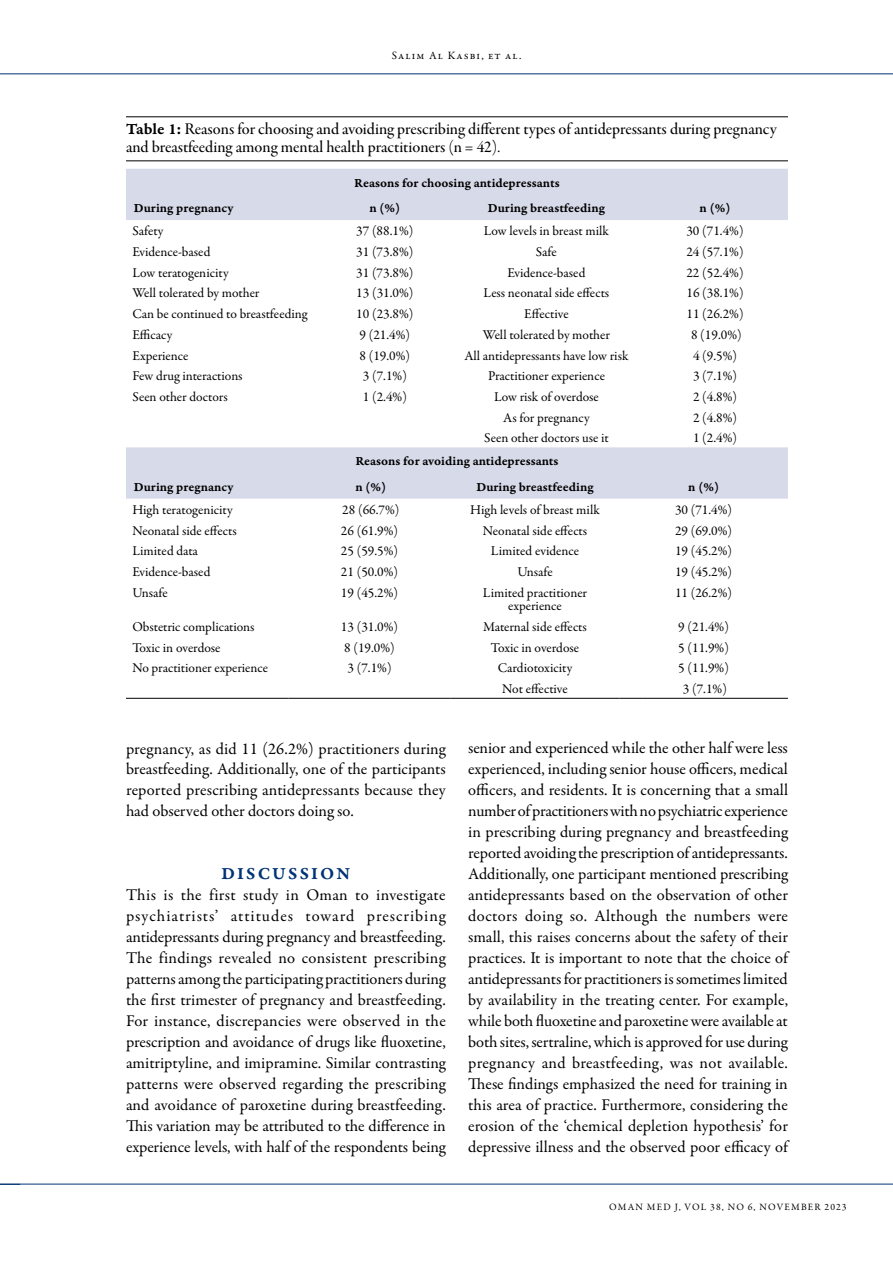
<style>
.page{position:relative;width:893px;height:1263px;background:#fff}
.page>*{position:absolute;margin:0;border:0;box-sizing:border-box;transform-origin:0 0}
.t1{font:18px "Garamond Premr Pro Smbd Capt";letter-spacing:.115em;color:#003375}
.t2{font:16.5px/21px "Garamond Premr Pro";letter-spacing:.005em;color:#000}
.t3{font:16.5px/18.5px "Garamond Premr Pro Med Subh";color:#000}
.t4{font:13.5px/13.5px "Garamond Premr Pro";color:#000;text-align:center}
.t5{font:13.2px "Garamond Premr Pro Smbd Capt";color:#000}
.t6{font:11.25px "Garamond Premr Pro";letter-spacing:.1em;color:#000}
.t7{font:9.75px "Garamond Premr Pro";letter-spacing:.1em;color:#000}
.s1{font-family:"Garamond Premr Pro Smbd Capt"}
</style>
<div class="page">
<hr style="left:0;top:1184px;width:893px;height:1px;background:#003375">
<hr style="left:0;top:74px;width:893px;height:1px;background:#003375">
<hr style="left:126px;top:117px;width:662px;height:1px;background:#000">
<hr style="left:126px;top:161px;width:662px;height:1px;background:#000">
<svg style="left:126px;top:169px;width:662px;height:330px"></svg>
<hr style="left:126px;top:698px;width:162px;height:1px;background:#000">
<hr style="left:288px;top:698px;width:31px;height:1px;background:#000">
<hr style="left:319px;top:698px;width:132px;height:1px;background:#000">
<hr style="left:451px;top:698px;width:168px;height:1px;background:#000">
<svg style="left:619px;top:698px;width:23px;height:1px"></svg>
<hr style="left:642px;top:698px;width:146px;height:1px;background:#000">
<p class="t6" style="left:392px;top:49px;width:131px">Salim Al Kasbi, et al.</p>
<p class="t3" style="left:126px;top:120px;width:652px"><span class="s1">Table 1:</span> Reasons for choosing and avoiding prescribing different types of antidepressants during pregnancy and breastfeeding among mental health practitioners (n = 42).</p>
<p class="t5" style="left:354px;top:175px;width:207px">Reasons for choosing antidepressants</p>
<p class="t5" style="left:134px;top:200px;width:101px">During pregnancy</p>
<p class="t5" style="left:369px;top:200px;width:32px">n (%)</p>
<p class="t5" style="left:488px;top:200px;width:119px">During breastfeeding</p>
<p class="t5" style="left:700px;top:200px;width:32px">n (%)</p>
<p class="t4" style="left:132px;top:225px;width:33px">Safety</p>
<p class="t4" style="left:356px;top:225px;width:59px">37 (88.1%)</p>
<p class="t4" style="left:484px;top:225px;width:127px">Low levels in breast milk</p>
<p class="t4" style="left:686px;top:225px;width:59px">30 (71.4%)</p>
<p class="t4" style="left:132px;top:245px;width:80px">Evidence-based</p>
<p class="t4" style="left:356px;top:245px;width:59px">31 (73.8%)</p>
<p class="t4" style="left:536px;top:245px;width:22px">Safe</p>
<p class="t4" style="left:686px;top:245px;width:59px">24 (57.1%)</p>
<p class="t4" style="left:132px;top:266px;width:98px">Low teratogenicity</p>
<p class="t4" style="left:356px;top:266px;width:59px">31 (73.8%)</p>
<p class="t4" style="left:507px;top:266px;width:80px">Evidence-based</p>
<p class="t4" style="left:686px;top:266px;width:59px">22 (52.4%)</p>
<p class="t4" style="left:132px;top:287px;width:128px">Well tolerated by mother</p>
<p class="t4" style="left:356px;top:287px;width:59px">13 (31.0%)</p>
<p class="t4" style="left:484px;top:287px;width:127px">Less neonatal side effects</p>
<p class="t4" style="left:686px;top:287px;width:59px">16 (38.1%)</p>
<p class="t4" style="left:132px;top:307px;width:177px">Can be continued to breastfeeding</p>
<p class="t4" style="left:356px;top:307px;width:59px">10 (23.8%)</p>
<p class="t4" style="left:524px;top:307px;width:46px">Effective</p>
<p class="t4" style="left:686px;top:307px;width:59px">11 (26.2%)</p>
<p class="t4" style="left:132px;top:328px;width:41px">Efficacy</p>
<p class="t4" style="left:360px;top:328px;width:52px">9 (21.4%)</p>
<p class="t4" style="left:483px;top:328px;width:128px">Well tolerated by mother</p>
<p class="t4" style="left:691px;top:328px;width:52px">8 (19.0%)</p>
<p class="t4" style="left:132px;top:349px;width:57px">Experience</p>
<p class="t4" style="left:360px;top:349px;width:52px">8 (19.0%)</p>
<p class="t4" style="left:464px;top:349px;width:165px">All antidepressants have low risk</p>
<p class="t4" style="left:693px;top:349px;width:46px">4 (9.5%)</p>
<p class="t4" style="left:132px;top:369px;width:112px">Few drug interactions</p>
<p class="t4" style="left:363px;top:369px;width:46px">3 (7.1%)</p>
<p class="t4" style="left:488px;top:369px;width:118px">Practitioner experience</p>
<p class="t4" style="left:693px;top:369px;width:46px">3 (7.1%)</p>
<p class="t4" style="left:132px;top:390px;width:97px">Seen other doctors</p>
<p class="t4" style="left:363px;top:390px;width:46px">1 (2.4%)</p>
<p class="t4" style="left:494px;top:390px;width:106px">Low risk of overdose</p>
<p class="t4" style="left:693px;top:390px;width:46px">2 (4.8%)</p>
<p class="t4" style="left:503px;top:411px;width:88px">As for pregnancy</p>
<p class="t4" style="left:693px;top:411px;width:46px">2 (4.8%)</p>
<p class="t4" style="left:484px;top:431px;width:126px">Seen other doctors use it</p>
<p class="t4" style="left:693px;top:431px;width:46px">1 (2.4%)</p>
<p class="t5" style="left:355px;top:453px;width:205px">Reasons for avoiding antidepressants</p>
<p class="t5" style="left:134px;top:479px;width:101px">During pregnancy</p>
<p class="t5" style="left:356px;top:479px;width:32px">n (%)</p>
<p class="t5" style="left:476px;top:479px;width:119px">During breastfeeding</p>
<p class="t5" style="left:688px;top:479px;width:32px">n (%)</p>
<p class="t4" style="left:132px;top:503px;width:102px">High teratogenicity</p>
<p class="t4" style="left:342px;top:503px;width:59px">28 (66.7%)</p>
<p class="t4" style="left:470px;top:503px;width:131px">High levels of breast milk</p>
<p class="t4" style="left:675px;top:503px;width:59px">30 (71.4%)</p>
<p class="t4" style="left:132px;top:524px;width:106px">Neonatal side effects</p>
<p class="t4" style="left:341px;top:524px;width:59px">26 (61.9%)</p>
<p class="t4" style="left:483px;top:524px;width:106px">Neonatal side effects</p>
<p class="t4" style="left:675px;top:524px;width:59px">29 (69.0%)</p>
<p class="t4" style="left:132px;top:545px;width:67px">Limited data</p>
<p class="t4" style="left:341px;top:545px;width:59px">25 (59.5%)</p>
<p class="t4" style="left:491px;top:545px;width:90px">Limited evidence</p>
<p class="t4" style="left:675px;top:545px;width:59px">19 (45.2%)</p>
<p class="t4" style="left:132px;top:565px;width:80px">Evidence-based</p>
<p class="t4" style="left:341px;top:565px;width:59px">21 (50.0%)</p>
<p class="t4" style="left:517px;top:565px;width:37px">Unsafe</p>
<p class="t4" style="left:675px;top:565px;width:59px">19 (45.2%)</p>
<p class="t4" style="left:132px;top:586px;width:37px">Unsafe</p>
<p class="t4" style="left:341px;top:586px;width:59px">19 (45.2%)</p>
<p class="t4" style="left:483px;top:586px;width:106px">Limited practitioner experience</p>
<p class="t4" style="left:675px;top:586px;width:59px">11 (26.2%)</p>
<p class="t4" style="left:132px;top:620px;width:124px">Obstetric complications</p>
<p class="t4" style="left:341px;top:620px;width:59px">13 (31.0%)</p>
<p class="t4" style="left:483px;top:620px;width:105px">Maternal side effects</p>
<p class="t4" style="left:678px;top:620px;width:52px">9 (21.4%)</p>
<p class="t4" style="left:132px;top:641px;width:90px">Toxic in overdose</p>
<p class="t4" style="left:344px;top:641px;width:52px">8 (19.0%)</p>
<p class="t4" style="left:491px;top:641px;width:90px">Toxic in overdose</p>
<p class="t4" style="left:678px;top:641px;width:52px">5 (11.9%)</p>
<p class="t4" style="left:132px;top:662px;width:137px">No practitioner experience</p>
<p class="t4" style="left:347px;top:662px;width:46px">3 (7.1%)</p>
<p class="t4" style="left:498px;top:662px;width:76px">Cardiotoxicity</p>
<p class="t4" style="left:678px;top:662px;width:52px">5 (11.9%)</p>
<p class="t4" style="left:502px;top:682px;width:67px">Not effective</p>
<p class="t4" style="left:683px;top:682px;width:46px">3 (7.1%)</p>
<p class="t2" style="left:126px;top:740px;width:321px;line-height:19.5px">pregnancy, as did 11 (26.2%) practitioners during breastfeeding. Additionally, one of the participants</p>
<p class="t2" style="left:126px;top:779px;width:321px">reported prescribing antidepressants because they had observed other doctors doing so.</p>
<p class="t1" style="left:222px;top:863px;width:130px">DISCUSSION</p>
<p class="t2" style="left:126px;top:884px;width:321px;text-align:justify">This is the first study in Oman to investigate psychiatrists’ attitudes toward prescribing antidepressants during pregnancy and breastfeeding.<br>The findings revealed no consistent prescribing patterns among the participating practitioners during the first trimester of pregnancy and breastfeeding.<br>For instance, discrepancies were observed in the prescription and avoidance of drugs like fluoxetine, amitriptyline, and imipramine. Similar contrasting patterns were observed regarding the prescribing and avoidance of paroxetine during breastfeeding.<br>This variation may be attributed to the difference in experience levels, with half of the respondents being</p>
<p class="t2" style="left:468px;top:738px;width:321px;text-align:justify">senior and experienced while the other half were less experienced, including senior house officers, medical officers, and residents. It is concerning that a small number of practitioners with no psychiatric experience in prescribing during pregnancy and breastfeeding reported avoiding the prescription of antidepressants.<br>Additionally, one participant mentioned prescribing antidepressants based on the observation of other doctors doing so. Although the numbers were small, this raises concerns about the safety of their practices. It is important to note that the choice of antidepressants for practitioners is sometimes limited by availability in the treating center. For example, while both fluoxetine and paroxetine were available at both sites, sertraline, which is approved for use during pregnancy and breastfeeding, was not available.<br>These findings emphasized the need for training in this area of practice. Furthermore, considering the erosion of the ‘chemical depletion hypothesis’ for depressive illness and the observed poor efficacy of</p>
<p class="t7" style="left:609px;top:1201px;width:19px">Oman</p>
<p class="t7" style="left:647px;top:1201px;width:90px">med J, vol 38, no</p>
<p class="t7" style="left:748px;top:1201px;width:21px">6, nov</p>
<p class="t7" style="left:784px;top:1201px;width:63px">ember 2023</p>
</div>
